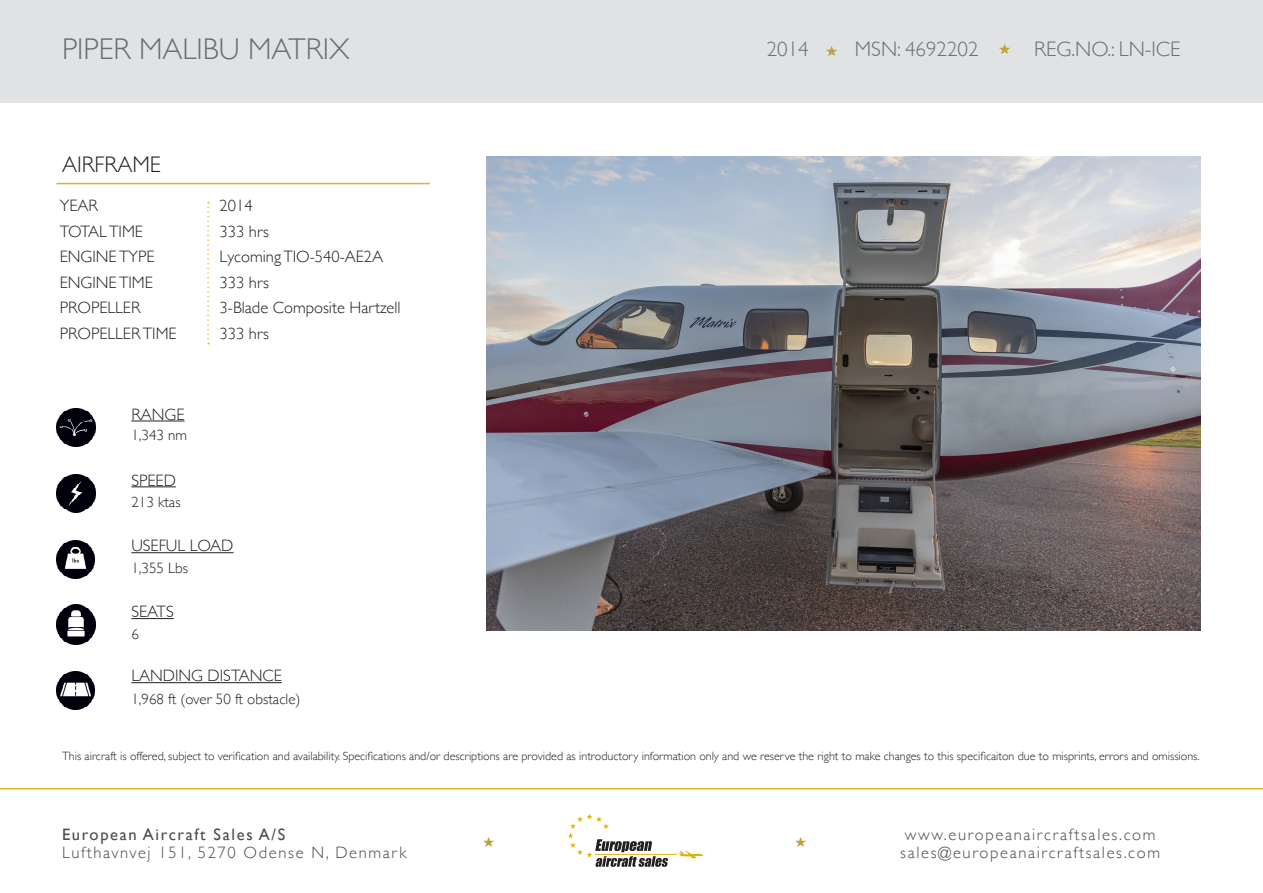
<style>
.page{position:relative;width:1263px;height:893px;background:#fff}
.page>*{position:absolute;margin:0;border:0;box-sizing:border-box;transform-origin:0 0}
.t1{font:300 30px "Gill Sans";color:#6c6d70}
.t2{font:300 22.5px "Gill Sans";color:#231f20}
.t3{font:300 21px "Gill Sans";color:#6c6d70}
.t4{font:300 16.5px "Gill Sans";color:#231f20}
.t5{font:300 16.5px/18px "Gill Sans";letter-spacing:.1em;color:#4b4c4d}
.t6{font:16.5px "Gill Sans";letter-spacing:.1em;color:#4b4c4d}
.t7{font:300 15px "Gill Sans";color:#231f20}
.t8{font:300 12px "Gill Sans";color:#231f20}
</style>
<div class="page">
<div style="left:0;top:0;width:1263px;height:102px;background:#e1e2e4"></div>
<svg style="left:999px;top:44px;width:10px;height:10px"></svg>
<svg style="left:827px;top:46px;width:10px;height:10px"></svg>
<svg style="left:795px;top:837px;width:10px;height:10px"></svg>
<svg style="left:483px;top:837px;width:10px;height:10px"></svg>
<svg style="left:569px;top:815px;width:99px;height:52px"></svg>
<hr style="left:595px;top:854px;width:82px;height:1px;background:#deb308">
<svg style="left:678px;top:851px;width:25px;height:8px"></svg>
<hr style="left:0;top:788px;width:1263px;height:1px;background:#ddb425">
<img style="left:486px;top:157px;width:715px;height:473px">
<hr style="left:56px;top:183px;width:374px;height:1px;background:#ddb425">
<svg style="left:207px;top:202px;width:2px;height:142px"></svg>
<img style="left:57px;top:605px;width:38px;height:40px">
<img style="left:57px;top:408px;width:38px;height:39px">
<img style="left:57px;top:474px;width:38px;height:38px">
<img style="left:57px;top:671px;width:38px;height:39px">
<hr style="left:131px;top:421px;width:53px;height:1px;background:#231f20">
<hr style="left:131px;top:486px;width:45px;height:1px;background:#231f20">
<hr style="left:131px;top:552px;width:102px;height:1px;background:#231f20">
<hr style="left:131px;top:618px;width:43px;height:1px;background:#231f20">
<hr style="left:131px;top:682px;width:151px;height:1px;background:#231f20">
<img style="left:56px;top:540px;width:39px;height:39px">
<h1 class="t1" style="left:62px;top:25px;width:289px">PIPER MALIBU MATRIX</h1>
<h3 class="t3" style="left:767px;top:33px;width:43px">2014</h3>
<h3 class="t3" style="left:855px;top:32px;width:125px">MSN: 4692202</h3>
<h3 class="t3" style="left:1034px;top:33px;width:148px">REG.NO.: LN-ICE</h3>
<p class="t2" style="left:62px;top:147px;width:100px">AIRFRAME</p>
<p class="t4" style="left:60px;top:193px;width:40px">YEAR</p>
<p class="t4" style="left:60px;top:218px;width:85px">TOTAL TIME</p>
<p class="t4" style="left:60px;top:244px;width:96px">ENGINE TYPE</p>
<p class="t4" style="left:60px;top:269px;width:95px">ENGINE TIME</p>
<p class="t4" style="left:60px;top:295px;width:82px">PROPELLER</p>
<p class="t4" style="left:60px;top:320px;width:118px">PROPELLER TIME</p>
<p class="t4" style="left:131px;top:401px;width:55px">RANGE</p>
<p class="t7" style="left:131px;top:424px;width:57px">1,343 nm</p>
<p class="t4" style="left:131px;top:467px;width:46px">SPEED</p>
<p class="t7" style="left:131px;top:490px;width:51px">213 ktas</p>
<p class="t4" style="left:220px;top:193px;width:34px">2014</p>
<p class="t4" style="left:220px;top:218px;width:51px">333 hrs</p>
<p class="t4" style="left:220px;top:244px;width:165px">Lycoming TIO-540-AE2A</p>
<p class="t4" style="left:220px;top:269px;width:51px">333 hrs</p>
<p class="t4" style="left:220px;top:295px;width:182px">3-Blade Composite Hartzell</p>
<p class="t4" style="left:220px;top:320px;width:51px">333 hrs</p>
<p class="t4" style="left:131px;top:533px;width:104px">USEFUL LOAD</p>
<p class="t7" style="left:131px;top:556px;width:58px">1,355 Lbs</p>
<p class="t4" style="left:131px;top:599px;width:44px">SEATS</p>
<p class="t7" style="left:131px;top:622px;width:9px">6</p>
<p class="t4" style="left:131px;top:663px;width:152px">LANDING DISTANCE</p>
<p class="t7" style="left:131px;top:687px;width:171px">1,968 ft (over 50 ft obstacle)</p>
<p class="t8" style="left:62px;top:746px;width:1139px">This aircraft is offered, subject to verification and availability. Specifications and/or descriptions are provided as introductory information only and we reserve the right to make changes to this specificaiton due to misprints, errors and omissions.</p>
<h3 class="t6" style="left:62px;top:825px;width:225px">European Aircraft Sales A/S</h3>
<h3 class="t5" style="left:62px;top:843px;width:346px">Lufthavnvej 151, 5270 Odense N, Denmark</h3>
<h3 class="t5" style="left:900px;top:825px;width:261px">www.europeanaircraftsales.com sales@europeanaircraftsales.com</h3>
</div>
